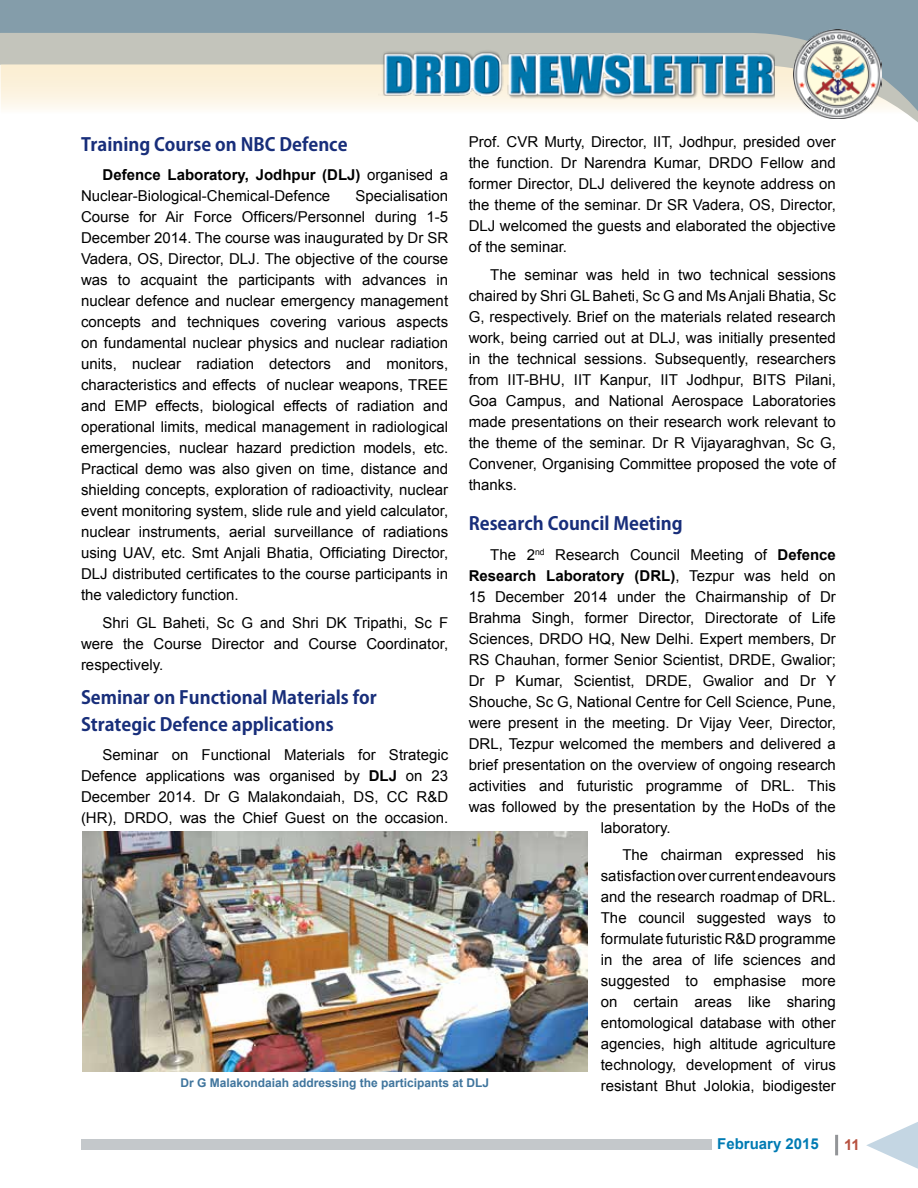
<style>
.page{position:relative;width:918px;height:1188px;background:#fff}
.page>*{position:absolute;margin:0;border:0;box-sizing:border-box;transform-origin:0 0}
.t1{font:700 18px/27px "Koz Go Pro";color:#182e7a}
.t2{font:15px/21px "Arial";color:#000;text-align:justify}
.t3{font:700 15px "Arial";color:#000}
.t4{font:700 15px "Arial";color:#007bb3}
.t5{font:700 15px "Arial";color:#b7513f}
.t6{font:700 12px "Arial";color:#40759d}
.s1{font-weight:700}
.s2{font-weight:400}
</style>
<div class="page">
<hr style="left:835px;top:1135px;width:3px;height:20px;background:#939598">
<div style="left:81px;top:1139px;width:630px;height:11px;background:#c4c8cb"></div>
<svg style="left:866px;top:1122px;width:52px;height:47px"></svg>
<svg style="left:1px;top:0;width:917px;height:122px"></svg>
<svg style="left:0;top:0;width:1px;height:95px"></svg>
<img style="left:379px;top:50px;width:396px;height:49px">
<img style="left:793px;top:29px;width:89px;height:89px">
<img style="left:82px;top:832px;width:505px;height:239px">
<p class="t1" style="left:81px;top:132px;width:268px">Training Course on NBC Defence</p>
<p class="t2" style="left:81px;top:165px;width:369px;text-indent:22px"><span class="s1">Defence Laboratory, Jodhpur (DLJ)</span> organised a<br>Nuclear-Biological-Chemical-Defence</p>
<p class="t2" style="left:469px;top:131px;width:369px">Prof. CVR Murty, Director, IIT, Jodhpur, presided over the function. Dr Narendra Kumar, DRDO Fellow and former Director, DLJ delivered the keynote address on the theme of the seminar. Dr SR Vadera, OS, Director, DLJ welcomed the guests and elaborated the objective of the seminar.</p>
<p class="t2" style="left:469px;top:264px;width:369px;text-indent:22px">The seminar was held in two technical sessions chaired by Shri GL Baheti, Sc G and Ms Anjali Bhatia, Sc G, respectively. Brief on the materials related research work, being carried out at DLJ, was initially presented in the technical sessions. Subsequently, researchers from IIT-BHU, IIT Kanpur, IIT Jodhpur, BITS Pilani, Goa Campus, and National Aerospace Laboratories made presentations on their research work relevant to the theme of the seminar. Dr R Vijayaraghvan, Sc G, Convener, Organising Committee proposed the vote of thanks.</p>
<p class="t1" style="left:469px;top:511px;width:216px">Research Council Meeting</p>
<p class="t2" style="left:490px;top:544px;width:347px">The 2<sup>nd</sup> Research Council Meeting of <span class="s1">Defence</span></p>
<p class="t3" style="left:469px;top:565px;width:369px">Research Laboratory (DRL)<span class="s2">, Tezpur was held on</span></p>
<p class="t2" style="left:469px;top:586px;width:369px">15 December 2014 under the Chairmanship of Dr</p>
<p class="t2" style="left:469px;top:607px;width:369px">Brahma Singh, former Director, Directorate of Life</p>
<p class="t2" style="left:469px;top:628px;width:369px">Sciences, DRDO HQ, New Delhi. Expert members, Dr</p>
<p class="t2" style="left:469px;top:649px;width:369px">RS Chauhan, former Senior Scientist, DRDE, Gwalior;</p>
<p class="t2" style="left:469px;top:670px;width:369px">Dr P Kumar, Scientist, DRDE, Gwalior and Dr Y</p>
<p class="t2" style="left:469px;top:691px;width:369px">Shouche, Sc G, National Centre for Cell Science, Pune,</p>
<p class="t2" style="left:469px;top:712px;width:369px">were present in the meeting. Dr Vijay Veer, Director,</p>
<p class="t2" style="left:469px;top:733px;width:369px">DRL, Tezpur welcomed the members and delivered a</p>
<p class="t2" style="left:469px;top:754px;width:369px">brief presentation on the overview of ongoing research</p>
<p class="t2" style="left:469px;top:775px;width:369px">activities and futuristic programme of DRL. This</p>
<p class="t2" style="left:469px;top:796px;width:369px">was followed by the presentation by the HoDs of the</p>
<p class="t2" style="left:601px;top:817px;width:71px">laboratory.</p>
<p class="t2" style="left:601px;top:845px;width:237px;text-indent:22px">The chairman expressed his satisfaction over current endeavours and the research roadmap of DRL.<br>The council suggested ways to formulate futuristic R&amp;D programme in the area of life sciences and suggested to emphasise more on certain areas like sharing entomological database with other agencies, high altitude agriculture technology, development of virus</p>
<p class="t6" style="left:181px;top:1075px;width:310px">Dr G Malakondaiah addressing the participants at DLJ</p>
<p class="t2" style="left:601px;top:1076px;width:237px">resistant Bhut Jolokia, biodigester</p>
<p class="t2" style="left:81px;top:186px;width:369px;text-indent:275px">Specialisation Course for Air Force Officers/Personnel during 1-5<br>December 2014. The course was inaugurated by Dr SR Vadera, OS, Director, DLJ. The objective of the course was to acquaint the participants with advances in nuclear defence and nuclear emergency management concepts and techniques covering various aspects on fundamental nuclear physics and nuclear radiation units, nuclear radiation detectors and monitors, characteristics and effects of nuclear weapons, TREE and EMP effects, biological effects of radiation and operational limits, medical management in radiological emergencies, nuclear hazard prediction models, etc.<br>Practical demo was also given on time, distance and shielding concepts, exploration of radioactivity, nuclear event monitoring system, slide rule and yield calculator, nuclear instruments, aerial surveillance of radiations using UAV, etc. Smt Anjali Bhatia, Officiating Director, DLJ distributed certificates to the course participants in the valedictory function.</p>
<p class="t2" style="left:81px;top:612px;width:369px;text-indent:22px">Shri GL Baheti, Sc G and Shri DK Tripathi, Sc F were the Course Director and Course Coordinator, respectively.</p>
<p class="t1" style="left:81px;top:685px;width:297px">Seminar on Functional Materials for<br>Strategic Defence applications</p>
<p class="t2" style="left:81px;top:745px;width:369px;text-indent:22px">Seminar on Functional Materials for Strategic Defence applications was organised by <span class="s1">DLJ</span> on 23<br>December 2014. Dr G Malakondaiah, DS, CC R&amp;D (HR), DRDO, was the Chief Guest on the occasion.</p>
<p class="t4" style="left:717px;top:1134px;width:103px">February 2015</p>
<p class="t5" style="left:844px;top:1135px;width:17px">11</p>
</div>
